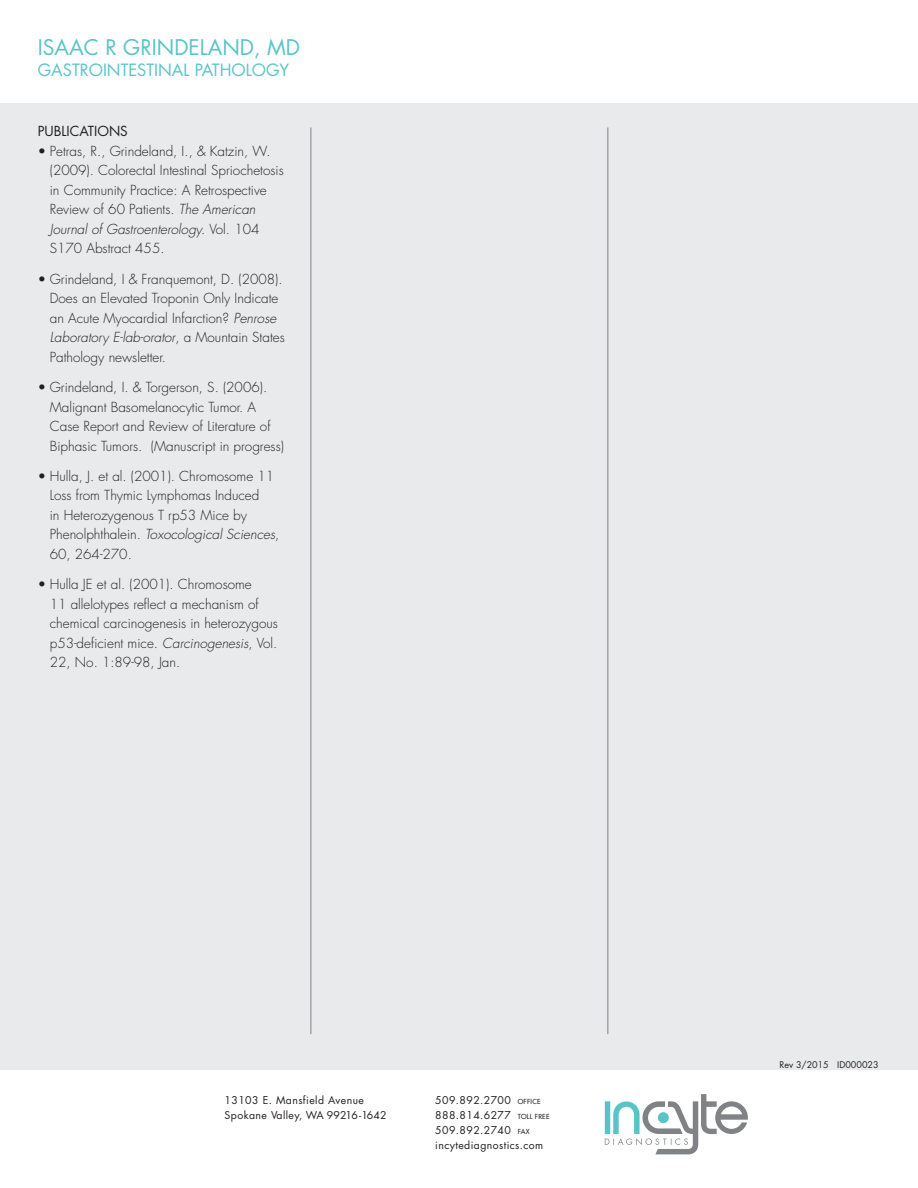
<style>
.page{position:relative;width:918px;height:1188px;background:#fff}
.page>*{position:absolute;margin:0;border:0;box-sizing:border-box;transform-origin:0 0}
.BACK_NAME_OF_DOCTOR{font:21px "Futura Std";color:#59c4c6}
.BACK_DOCTOR_S_TITLE{font:16.5px "Futura Std";color:#59c4c6}
.BACK_BODY_TEXT{font:300 13.5px/19.5px "Futura Std";color:#231f20}
.BACK_SUBHEAD_BODY_TE{font:13.5px "Futura Std";color:#231f20}
.t1{font:10.5px/15px "Futura Std";letter-spacing:.04em;color:#231f20}
.t2{font:9px "Futura Std";color:#231f20}
.s1{font-style:italic}
.s2{font-weight:500;font-size:6.75px}
</style>
<div class="page">
<div style="left:0;top:104px;width:918px;height:966px;background:#e9eaeb"></div>
<svg style="left:605px;top:1094px;width:143px;height:60px"></svg>
<hr style="left:310px;top:127px;width:1px;height:907px;background:#808285">
<hr style="left:608px;top:127px;width:1px;height:907px;background:#808285">
<p class="BACK_NAME_OF_DOCTOR" style="left:38px;top:34px;width:264px">ISAAC R GRINDELAND, MD</p>
<p class="BACK_DOCTOR_S_TITLE" style="left:38px;top:60px;width:253px">GASTROINTESTINAL PATHOLOGY</p>
<p class="BACK_SUBHEAD_BODY_TE" style="left:38px;top:123px;width:92px">PUBLICATIONS</p>
<p class="BACK_BODY_TEXT" style="left:50px;top:142px;width:235px;text-indent:-12px">• Petras, R., Grindeland, I., &amp; Katzin, W. (2009). Colorectal Intestinal Spriochetosis in Community Practice: A Retrospective Review of 60 Patients. <span class="s1">The American Journal of Gastroenterology.</span> Vol. 104<br>S170 Abstract 455.</p>
<p class="BACK_BODY_TEXT" style="left:50px;top:269px;width:236px;text-indent:-12px">• Grindeland, I &amp; Franquemont, D. (2008).<br>Does an Elevated Troponin Only Indicate an Acute Myocardial Infarction? <span class="s1">Penrose Laboratory E-lab-orator</span>, a Mountain States Pathology newsletter.</p>
<p class="BACK_BODY_TEXT" style="left:50px;top:378px;width:236px;text-indent:-12px">• Grindeland, I. &amp; Torgerson, S. (2006).<br>Malignant Basomelanocytic Tumor. A Case Report and Review of Literature of Biphasic Tumors. (Manuscript in progress)</p>
<p class="BACK_BODY_TEXT" style="left:50px;top:467px;width:231px;text-indent:-12px">• Hulla, J. et al. (2001). Chromosome 11<br>Loss from Thymic Lymphomas Induced<br>in Heterozygenous T rp53 Mice by<br>Phenolphthalein. <span class="s1">Toxocological Sciences</span>,<br>60, 264-270.</p>
<p class="BACK_BODY_TEXT" style="left:50px;top:575px;width:230px;text-indent:-12px">• Hulla JE et al. (2001). Chromosome<br>11 allelotypes reflect a mechanism of chemical carcinogenesis in heterozygous p53-deficient mice. <span class="s1">Carcinogenesis</span>, Vol.<br>22, No. 1:89-98, Jan.</p>
<p class="t1" style="left:225px;top:1093px;width:164px">13103 E. Mansfield Avenue<br>Spokane Valley, WA 99216-1642</p>
<p class="t1" style="left:435px;top:1093px;width:116px">509.892.2700 <span class="s2">OFFICE<br></span>888.814.6277 <span class="s2">TOLL FREE<br></span>509.892.2740 <span class="s2">FAX </span>incytediagnostics.com</p>
<p class="t2" style="left:780px;top:1059px;width:101px">Rev 3/2015 ID000023</p>
</div>
